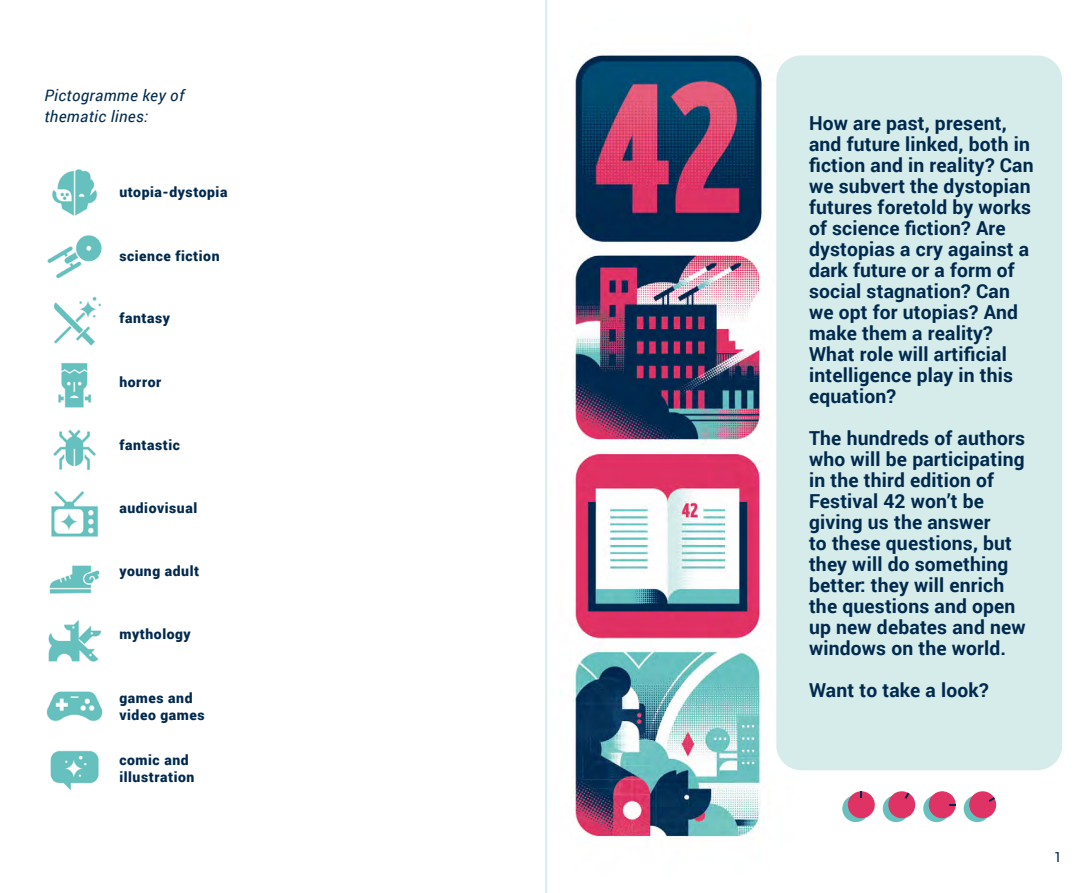
<style>
.page{position:relative;width:1092px;height:893px;background:#fff}
.page>*{position:absolute;margin:0;border:0;box-sizing:border-box;transform-origin:0 0}
.t1{font:700 19.25px/21px "Roboto";letter-spacing:.01em;color:#00294d}
.t2{font:italic 15.75px/21px "Roboto";letter-spacing:.02em;color:#00294d}
.t3{font:900 14px/16.8px "Roboto";letter-spacing:.04em;color:#00294d}
.t4{font:14px "Roboto";color:#00294d}
</style>
<div class="page">
<img style="left:571px;top:53px;width:491px;height:786px">
<div style="left:776px;top:55px;width:286px;height:715px;background:#d5eceb;border-radius:25px"></div>
<svg style="left:842px;top:795px;width:27px;height:27px"></svg>
<svg style="left:882px;top:795px;width:27px;height:27px"></svg>
<svg style="left:923px;top:795px;width:27px;height:27px"></svg>
<svg style="left:963px;top:795px;width:27px;height:27px"></svg>
<div style="left:847px;top:791px;width:27px;height:27px;background:#df3265;border-radius:50%"></div>
<svg style="left:860px;top:791px;width:2px;height:6px"></svg>
<svg style="left:886px;top:789px;width:31px;height:31px"></svg>
<div style="left:928px;top:791px;width:27px;height:27px;background:#df3265;border-radius:50%"></div>
<svg style="left:949px;top:804px;width:6px;height:2px"></svg>
<svg style="left:967px;top:789px;width:31px;height:31px"></svg>
<img style="left:53px;top:429px;width:43px;height:41px">
<img style="left:53px;top:296px;width:48px;height:50px">
<img style="left:47px;top:235px;width:55px;height:44px">
<img style="left:58px;top:363px;width:34px;height:45px">
<img style="left:49px;top:565px;width:51px;height:29px">
<img style="left:48px;top:620px;width:54px;height:42px">
<img style="left:46px;top:691px;width:57px;height:30px">
<img style="left:51px;top:491px;width:48px;height:46px">
<img style="left:50px;top:750px;width:49px;height:41px">
<img style="left:52px;top:169px;width:45px;height:47px">
<hr style="left:545px;top:0;width:2px;height:893px;background:#d5eceb">
<p class="t2" style="left:44px;top:85px;width:141px">Pictogramme key of thematic lines:</p>
<p class="t3" style="left:119px;top:183px;width:109px">utopia-dystopia</p>
<p class="t3" style="left:119px;top:247px;width:102px">science fiction</p>
<p class="t3" style="left:119px;top:309px;width:52px">fantasy</p>
<p class="t3" style="left:119px;top:373px;width:43px">horror</p>
<p class="t3" style="left:119px;top:436px;width:62px">fantastic</p>
<p class="t3" style="left:119px;top:499px;width:79px">audiovisual</p>
<p class="t3" style="left:119px;top:562px;width:81px">young adult</p>
<p class="t3" style="left:119px;top:625px;width:73px">mythology</p>
<p class="t3" style="left:119px;top:689px;width:87px">games and video games</p>
<p class="t3" style="left:119px;top:751px;width:76px">comic and illustration</p>
<p class="t1" style="left:809px;top:112px;width:226px">How are past, present, and future linked, both in fiction and in reality? Can we subvert the dystopian futures foretold by works of science fiction? Are dystopias a cry against a dark future or a form of social stagnation? Can we opt for utopias? And make them a reality?<br>What role will artificial intelligence play in this equation?</p>
<p class="t1" style="left:809px;top:427px;width:218px">The hundreds of authors who will be participating in the third edition of<br>Festival 42 won’t be giving us the answer<br>to these questions, but they will do something better: they will enrich the questions and open up new debates and new windows on the world.</p>
<p class="t1" style="left:809px;top:679px;width:181px">Want to take a look?</p>
<p class="t4" style="left:1054px;top:847px;width:9px">1</p>
</div>
